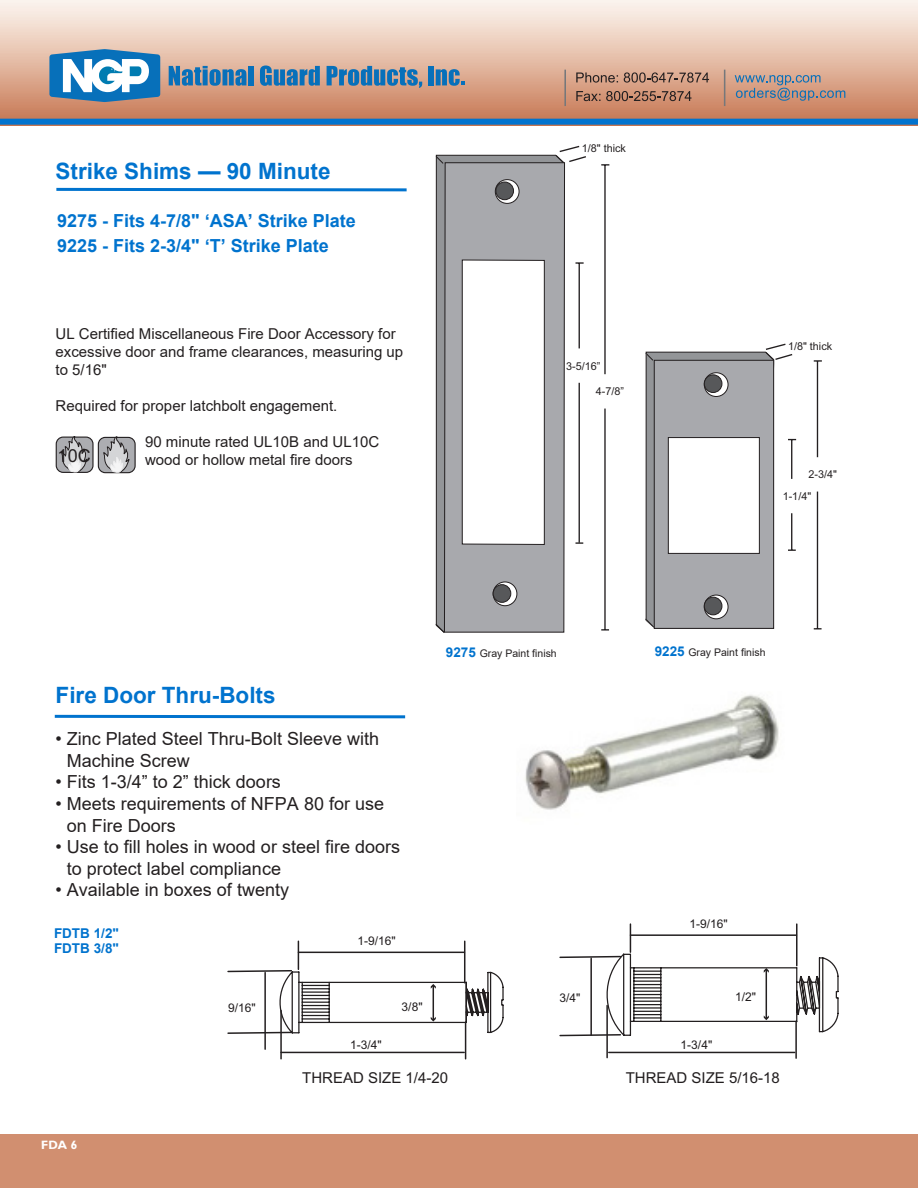
<style>
.page{position:relative;width:918px;height:1188px;background:#fff}
.page>*{position:absolute;margin:0;border:0;box-sizing:border-box;transform-origin:0 0}
.t1{font:700 22.5px "Arial";color:#0073ce}
.t2{font:18px/21.6px "Arial";color:#231f20}
.t3{font:700 18px "Arial";color:#0073ce}
.t4{font:15px/18px "Arial";color:#231f20}
.t5{font:15px "Arial";color:#211d1e}
.t6{font:700 13.5px "Arial";color:#0073ce}
.t7{font:12px "Arial";color:#211d1e}
.t8{font:700 12px "Gill Sans";color:#fff}
.t9{font:10.8px/21.8px "Arial";color:#231f20}
.t10{font:10.5px "Arial";color:#231f20}
.s1{font-weight:700;font-size:13.5px;color:#0073ce}
</style>
<div class="page">
<svg style="left:814px;top:360px;width:8px;height:2px"></svg>
<hr style="left:817px;top:361px;width:1px;height:96px;background:#231f20">
<hr style="left:817px;top:492px;width:1px;height:136px;background:#231f20">
<svg style="left:645px;top:343px;width:151px;height:285px"></svg>
<svg style="left:435px;top:154px;width:120px;height:469px;background:#909193"></svg>
<svg style="left:443px;top:162px;width:122px;height:471px;background:#a2a3a7"></svg>
<div style="left:462px;top:260px;width:82px;height:284px;background:#fff"></div>
<div style="left:462px;top:260px;width:83px;height:285px;border:1px solid #231f20"></div>
<svg style="left:495px;top:180px;width:24px;height:23px"></svg>
<div style="left:495px;top:179px;width:24px;height:25px;border:1px solid #231f20;border-radius:50%"></div>
<svg style="left:493px;top:582px;width:24px;height:24px"></svg>
<div style="left:493px;top:582px;width:24px;height:24px;border:1px solid #231f20;border-radius:50%"></div>
<svg style="left:435px;top:155px;width:10px;height:10px"></svg>
<svg style="left:435px;top:623px;width:11px;height:10px"></svg>
<svg style="left:601px;top:164px;width:8px;height:2px"></svg>
<hr style="left:604px;top:165px;width:2px;height:209px;background:#231f20">
<hr style="left:604px;top:409px;width:2px;height:221px;background:#231f20">
<svg style="left:601px;top:629px;width:8px;height:2px"></svg>
<svg style="left:576px;top:262px;width:8px;height:2px"></svg>
<hr style="left:579px;top:263px;width:1px;height:85px;background:#231f20">
<hr style="left:579px;top:383px;width:1px;height:160px;background:#231f20">
<div style="left:496px;top:182px;width:18px;height:18px;background:#57585a;border-radius:50%"></div>
<div style="left:496px;top:182px;width:18px;height:18px;border:1px solid #231f20;border-radius:50%"></div>
<svg style="left:576px;top:542px;width:7px;height:2px"></svg>
<div style="left:493px;top:585px;width:18px;height:17px;background:#57585a;border-radius:50%"></div>
<div style="left:493px;top:584px;width:18px;height:19px;border:1px solid #231f20;border-radius:50%"></div>
<svg style="left:555px;top:145px;width:31px;height:19px"></svg>
<div style="left:0;top:1134px;width:918px;height:54px;background:#d18f70"></div>
<div style="left:0;top:0;width:918px;height:126px;background:linear-gradient(to bottom,#fff9f1,#c17755)"></div>
<div style="left:0;top:119px;width:918px;height:6px;background:#0073ce"></div>
<svg style="left:169px;top:66px;width:77px;height:20px;background:#5485ac"></svg>
<div style="left:248px;top:66px;width:5px;height:19px;background:#0770ba"></div>
<svg style="left:260px;top:66px;width:60px;height:20px"></svg>
<svg style="left:327px;top:66px;width:95px;height:22px;background:#6c8ba6"></svg>
<div style="left:429px;top:66px;width:5px;height:19px;background:#0770ba"></div>
<svg style="left:436px;top:69px;width:29px;height:17px"></svg>
<svg style="left:576px;top:72px;width:42px;height:11px"></svg>
<svg style="left:624px;top:72px;width:85px;height:11px"></svg>
<svg style="left:576px;top:91px;width:116px;height:10px"></svg>
<hr style="left:564px;top:70px;width:2px;height:36px;background:#76787b">
<hr style="left:724px;top:70px;width:1px;height:36px;background:#76787b">
<svg style="left:49px;top:49px;width:111px;height:53px"></svg>
<svg style="left:735px;top:75px;width:110px;height:26px;background:#ab938c"></svg>
<svg style="left:56px;top:187px;width:351px;height:5px"></svg>
<div style="left:98px;top:437px;width:37px;height:36px;background:#acadb1;border-radius:7px"></div>
<div style="left:98px;top:437px;width:38px;height:36px;border:1px solid #231f20;border-radius:7px"></div>
<svg style="left:103px;top:437px;width:27px;height:36px"></svg>
<div style="left:56px;top:437px;width:37px;height:35px;background:#acadb1;border-radius:7px"></div>
<div style="left:56px;top:437px;width:38px;height:36px;border:1px solid #231f20;border-radius:7px"></div>
<svg style="left:61px;top:436px;width:27px;height:37px"></svg>
<svg style="left:54px;top:714px;width:352px;height:5px"></svg>
<img style="left:525px;top:695px;width:254px;height:115px">
<svg style="left:227px;top:924px;width:612px;height:136px"></svg>
<p class="t1" style="left:56px;top:155px;width:277px">Strike Shims — 90 Minute</p>
<p class="t3" style="left:57px;top:208px;width:300px">9275 - Fits 4-7/8" ‘ASA’ Strike Plate</p>
<p class="t3" style="left:57px;top:233px;width:273px">9225 - Fits 2-3/4" ‘T’ Strike Plate</p>
<p class="t4" style="left:56px;top:325px;width:342px">UL Certified Miscellaneous Fire Door Accessory for</p>
<p class="t4" style="left:56px;top:343px;width:349px">excessive door and frame clearances, measuring up to 5/16"</p>
<p class="t4" style="left:56px;top:397px;width:283px">Required for proper latchbolt engagement.</p>
<p class="t4" style="left:145px;top:433px;width:236px">90 minute rated UL10B and UL10C</p>
<p class="t2" style="left:58px;top:445px;width:35px">10C</p>
<p class="t4" style="left:145px;top:451px;width:209px">wood or hollow metal fire doors</p>
<p class="t9" style="left:582px;top:137px;width:46px">1/8" thick</p>
<p class="t9" style="left:566px;top:355px;width:36px">3-5/16”</p>
<p class="t9" style="left:596px;top:381px;width:30px">4-7/8”</p>
<p class="t9" style="left:788px;top:335px;width:46px">1/8" thick</p>
<p class="t9" style="left:783px;top:464px;width:56px;text-indent:26px">2-3/4"<br>1-1/4"</p>
<p class="t1" style="left:56px;top:679px;width:222px">Fire Door Thru-Bolts</p>
<p class="t2" style="left:67px;top:728px;width:314px;text-indent:-11px">• Zinc Plated Steel Thru-Bolt Sleeve with<br>Machine Screw</p>
<p class="t2" style="left:56px;top:771px;width:227px">• Fits 1-3/4” to 2” thick doors</p>
<p class="t2" style="left:67px;top:793px;width:319px;text-indent:-11px">• Meets requirements of NFPA 80 for use on Fire Doors</p>
<p class="t2" style="left:67px;top:836px;width:335px;text-indent:-11px">• Use to fill holes in wood or steel fire doors to protect label compliance</p>
<p class="t2" style="left:56px;top:879px;width:235px">• Available in boxes of twenty</p>
<p class="t6" style="left:54px;top:923px;width:66px">FDTB 1/2"</p>
<p class="t6" style="left:54px;top:938px;width:66px">FDTB 3/8"</p>
<p class="t7" style="left:357px;top:932px;width:40px">1-9/16"</p>
<p class="t7" style="left:228px;top:1000px;width:29px">9/16"</p>
<p class="t7" style="left:402px;top:998px;width:22px">3/8"</p>
<p class="t7" style="left:350px;top:1037px;width:33px">1-3/4"</p>
<p class="t10" style="left:446px;top:646px;width:112px"><span class="s1">9275</span> Gray Paint finish</p>
<p class="t10" style="left:655px;top:646px;width:112px"><span class="s1">9225</span> Gray Paint finish</p>
<p class="t7" style="left:560px;top:990px;width:22px">3/4"</p>
<p class="t7" style="left:689px;top:915px;width:40px">1-9/16"</p>
<p class="t7" style="left:681px;top:1036px;width:33px">1-3/4"</p>
<p class="t7" style="left:735px;top:988px;width:22px">1/2"</p>
<p class="t8" style="left:41px;top:1138px;width:38px;rotate:-1deg">FDA 6</p>
<p class="t5" style="left:302px;top:1067px;width:147px">THREAD SIZE 1/4-20</p>
<p class="t5" style="left:626px;top:1067px;width:156px">THREAD SIZE 5/16-18</p>
</div>
